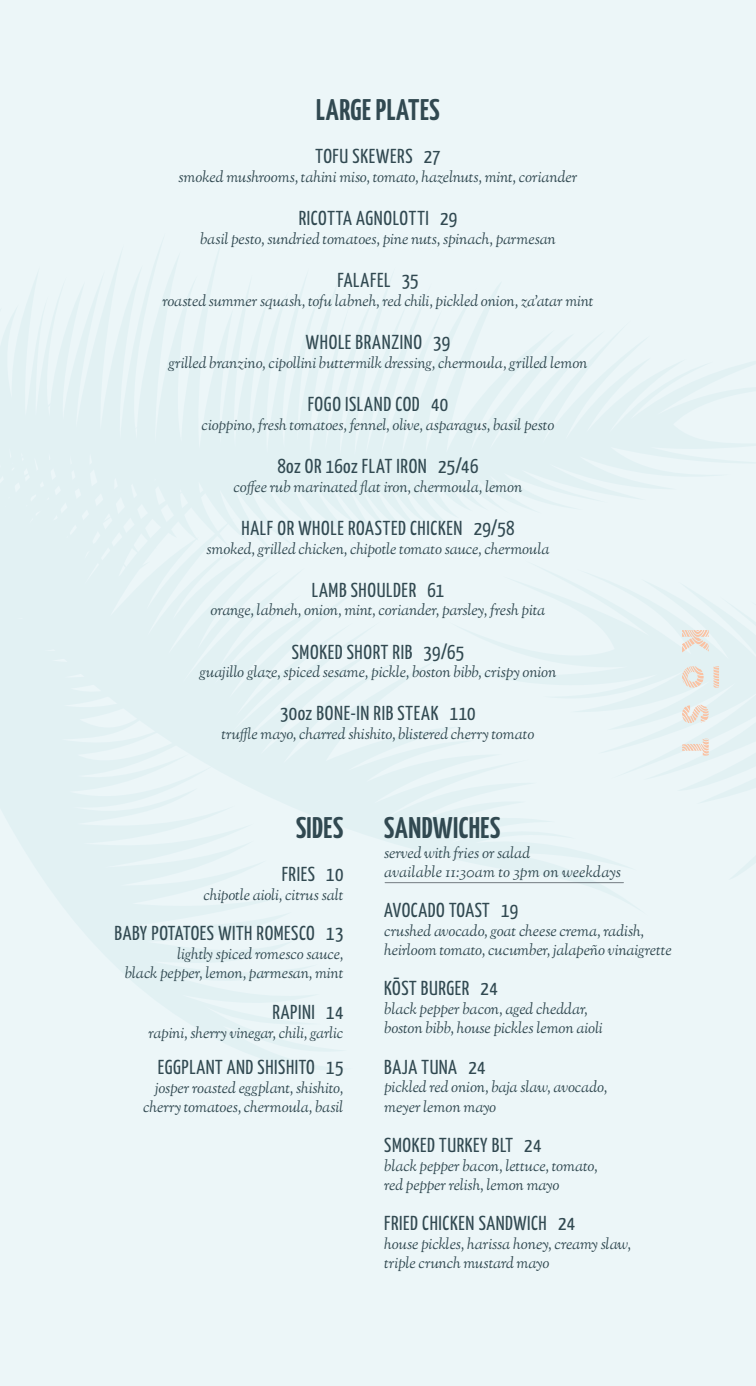
<style>
.page{position:relative;width:756px;height:1386px;background:#ecf6f8}
.page>*{position:absolute;margin:0;border:0;box-sizing:border-box;transform-origin:0 0}
.t1{font:700 29.75px "Yanone Kaffeesatz";letter-spacing:.015em;color:#314951}
.t2{font:20.12px "Yanone Kaffeesatz";letter-spacing:.03em;color:#314951}
.t3{font:italic 15.75px/18.9px "Sorts Mill Goudy";letter-spacing:-.01em;color:#314951}
</style>
<div class="page">
<svg style="left:682px;top:705px;width:27px;height:18px"></svg>
<svg style="left:682px;top:630px;width:27px;height:22px"></svg>
<svg style="left:682px;top:666px;width:22px;height:22px"></svg>
<svg style="left:682px;top:739px;width:27px;height:17px"></svg>
<svg style="left:714px;top:666px;width:5px;height:22px"></svg>
<hr style="left:385px;top:882px;width:238px;height:1px;background:#737c82">
<p class="t1" style="left:316px;top:88px;width:125px">LARGE PLATES</p>
<p class="t2" style="left:315px;top:142px;width:127px">TOFU SKEWERS 27</p>
<p class="t3" style="left:179px;top:169px;width:400px">smoked mushrooms, tahini miso, tomato, hazelnuts, mint, coriander</p>
<p class="t2" style="left:299px;top:204px;width:160px">RICOTTA AGNOLOTTI 29</p>
<p class="t3" style="left:200px;top:231px;width:357px">basil pesto, sundried tomatoes, pine nuts, spinach, parmesan</p>
<p class="t2" style="left:338px;top:266px;width:83px">FALAFEL 35</p>
<p class="t3" style="left:162px;top:292px;width:433px">roasted summer squash, tofu labneh, red chili, pickled onion, za’atar mint</p>
<p class="t2" style="left:306px;top:327px;width:146px">WHOLE BRANZINO 39</p>
<p class="t3" style="left:168px;top:354px;width:421px">grilled branzino, cipollini buttermilk dressing, chermoula, grilled lemon</p>
<p class="t2" style="left:308px;top:389px;width:142px">FOGO ISLAND COD 40</p>
<p class="t3" style="left:202px;top:416px;width:354px">cioppino, fresh tomatoes, fennel, olive, asparagus, basil pesto</p>
<p class="t2" style="left:277px;top:451px;width:203px">8oz OR 16oz FLAT IRON 25/46</p>
<p class="t3" style="left:234px;top:478px;width:290px">coffee rub marinated flat iron, chermoula, lemon</p>
<p class="t2" style="left:241px;top:513px;width:275px">HALF OR WHOLE ROASTED CHICKEN 29/58</p>
<p class="t3" style="left:206px;top:540px;width:345px">smoked, grilled chicken, chipotle tomato sauce, chermoula</p>
<p class="t2" style="left:312px;top:575px;width:134px">LAMB SHOULDER 61</p>
<p class="t3" style="left:211px;top:602px;width:336px">orange, labneh, onion, mint, coriander, parsley, fresh pita</p>
<p class="t2" style="left:292px;top:637px;width:174px">SMOKED SHORT RIB 39/65</p>
<p class="t3" style="left:199px;top:664px;width:359px">guajillo glaze, spiced sesame, pickle, boston bibb, crispy onion</p>
<p class="t2" style="left:280px;top:699px;width:197px">30oz BONE-IN RIB STEAK 110</p>
<p class="t3" style="left:222px;top:726px;width:314px">truffle mayo, charred shishito, blistered cherry tomato</p>
<p class="t1" style="left:296px;top:807px;width:49px">SIDES</p>
<p class="t1" style="left:384px;top:807px;width:118px">SANDWICHES</p>
<p class="t3" style="left:384px;top:844px;width:238px">served with fries or salad<br>available 11:30am to 3pm on weekdays</p>
<p class="t2" style="left:384px;top:896px;width:136px">AVOCADO TOAST 19</p>
<p class="t3" style="left:384px;top:923px;width:262px">crushed avocado, goat cheese crema, radish,</p>
<p class="t3" style="left:384px;top:942px;width:289px">heirloom tomato, cucumber, jalapeño vinaigrette</p>
<p class="t2" style="left:384px;top:974px;width:115px">KŌST BURGER 24</p>
<p class="t3" style="left:384px;top:1001px;width:220px">black pepper bacon, aged cheddar, boston bibb, house pickles lemon aioli</p>
<p class="t2" style="left:384px;top:1052px;width:103px">BAJA TUNA 24</p>
<p class="t3" style="left:384px;top:1079px;width:225px">pickled red onion, baja slaw, avocado,</p>
<p class="t3" style="left:384px;top:1098px;width:114px">meyer lemon mayo</p>
<p class="t2" style="left:384px;top:1131px;width:159px">SMOKED TURKEY BLT 24</p>
<p class="t3" style="left:384px;top:1158px;width:215px">black pepper bacon, lettuce, tomato, red pepper relish, lemon mayo</p>
<p class="t2" style="left:384px;top:1209px;width:193px">FRIED CHICKEN SANDWICH 24</p>
<p class="t3" style="left:384px;top:1236px;width:248px">house pickles, harissa honey, creamy slaw,</p>
<p class="t3" style="left:384px;top:1255px;width:167px">triple crunch mustard mayo</p>
<p class="t2" style="left:282px;top:860px;width:63px">FRIES 10</p>
<p class="t3" style="left:204px;top:887px;width:141px">chipotle aioli, citrus salt</p>
<p class="t2" style="left:115px;top:919px;width:230px">BABY POTATOES WITH ROMESCO 13</p>
<p class="t3" style="left:177px;top:946px;width:168px">lightly spiced romesco sauce,</p>
<p class="t3" style="left:125px;top:965px;width:220px">black pepper, lemon, parmesan, mint</p>
<p class="t2" style="left:273px;top:997px;width:72px">RAPINI 14</p>
<p class="t3" style="left:149px;top:1024px;width:196px">rapini, sherry vinegar, chili, garlic</p>
<p class="t2" style="left:158px;top:1053px;width:187px">EGGPLANT AND SHISHITO 15</p>
<p class="t3" style="left:155px;top:1080px;width:190px">josper roasted eggplant, shishito,</p>
<p class="t3" style="left:143px;top:1099px;width:202px">cherry tomatoes, chermoula, basil</p>
</div>
